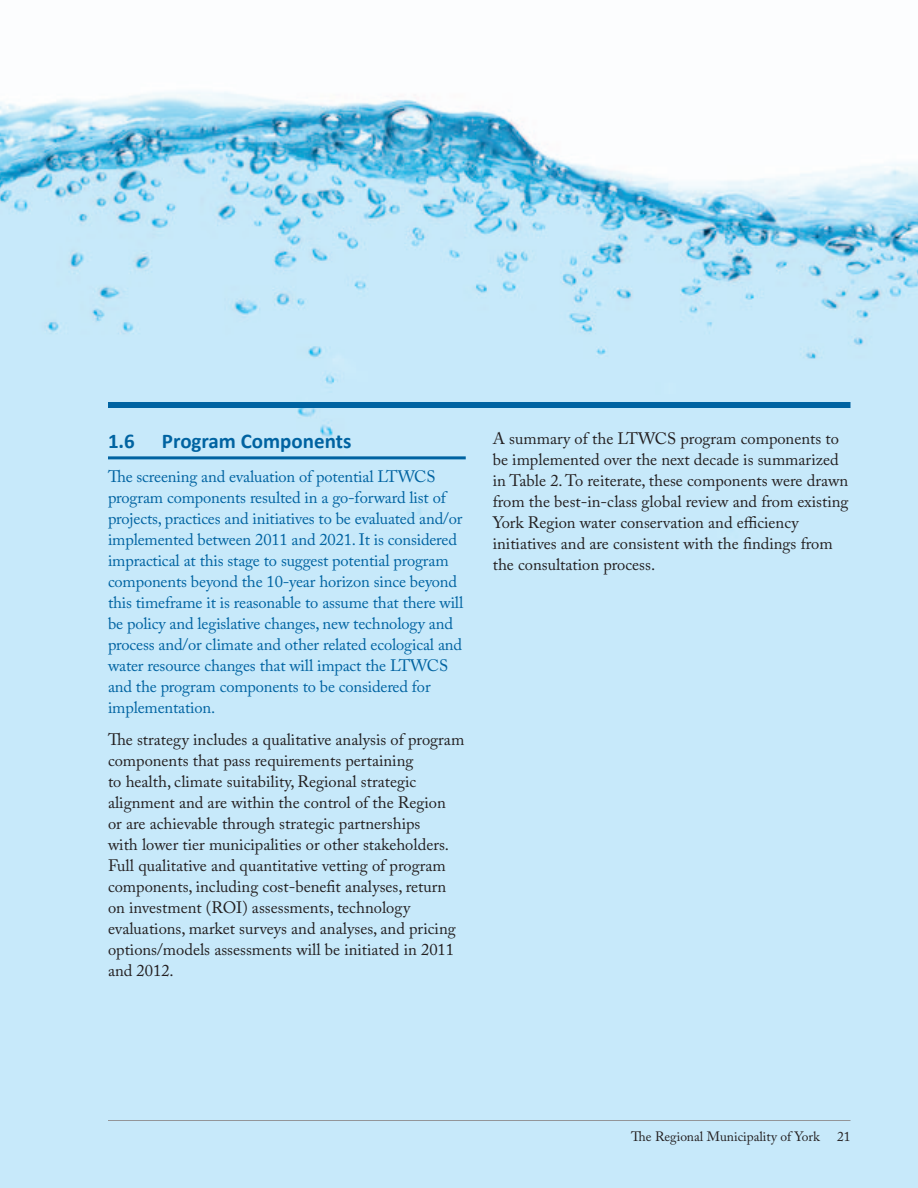
<style>
.page{position:relative;width:918px;height:1188px;background:#fff}
.page>*{position:absolute;margin:0;border:0;box-sizing:border-box;transform-origin:0 0}
.X_X_Subheads{font:700 21px "Calibri";color:#0063a1}
.Body_copy{font:16.5px/21px "Adobe Caslon Pro";color:#231f20}
.Body_copy-2{font:16.5px/21px "Adobe Caslon Pro";letter-spacing:-.01em;color:#0063a1}
.t1{font:13.5px "Adobe Caslon Pro";color:#231f20}
</style>
<div class="page">
<img style="left:0;top:91px;width:918px;height:1097px">
<hr style="left:108px;top:456px;width:358px;height:3px;background:#0063a1">
<div style="left:108px;top:402px;width:742px;height:6px;background:#0063a1"></div>
<hr style="left:108px;top:1120px;width:742px;height:1px;background:#939598">
<p class="X_X_Subheads" style="left:108px;top:428px;width:28px">1.6</p>
<p class="X_X_Subheads" style="left:162px;top:428px;width:191px">Program Components</p>
<p class="Body_copy-2" style="left:108px;top:466px;width:357px">The screening and evaluation of potential LTWCS program components resulted in a go-forward list of projects, practices and initiatives to be evaluated and/or implemented between 2011 and 2021. It is considered impractical at this stage to suggest potential program components beyond the 10-year horizon since beyond this timeframe it is reasonable to assume that there will be policy and legislative changes, new technology and process and/or climate and other related ecological and water resource changes that will impact the LTWCS and the program components to be considered for implementation.</p>
<p class="Body_copy" style="left:108px;top:729px;width:358px">The strategy includes a qualitative analysis of program components that pass requirements pertaining<br>to health, climate suitability, Regional strategic alignment and are within the control of the Region<br>or are achievable through strategic partnerships<br>with lower tier municipalities or other stakeholders.<br>Full qualitative and quantitative vetting of program components, including cost-benefit analyses, return on investment (ROI) assessments, technology evaluations, market surveys and analyses, and pricing options/models assessments will be initiated in 2011 and 2012.</p>
<p class="Body_copy" style="left:493px;top:428px;width:357px">A summary of the LTWCS program components to be implemented over the next decade is summarized in Table 2. To reiterate, these components were drawn from the best-in-class global review and from existing York Region water conservation and efficiency initiatives and are consistent with the findings from the consultation process.</p>
<p class="t1" style="left:631px;top:1128px;width:190px">The Regional Municipality of York</p>
<p class="t1" style="left:837px;top:1128px;width:15px">21</p>
</div>
